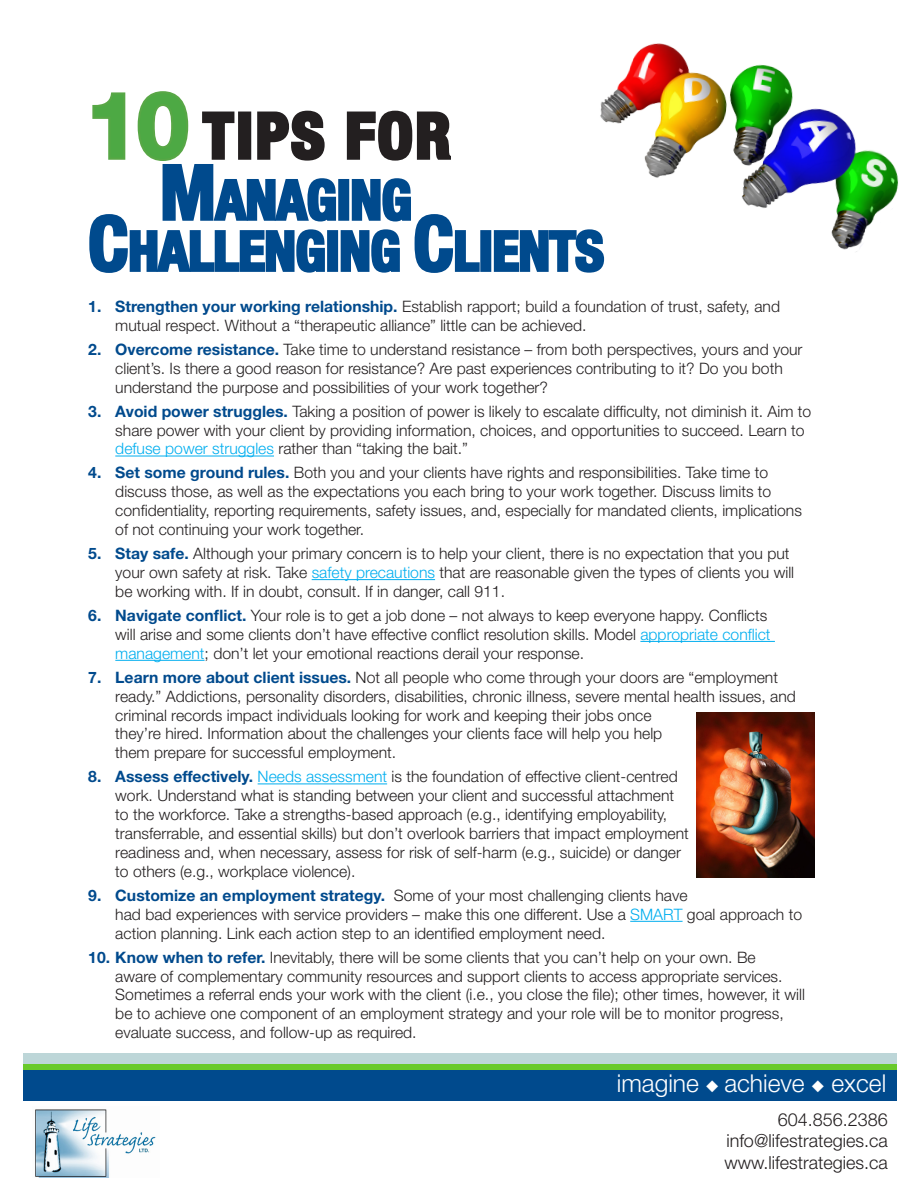
<style>
.page{position:relative;width:918px;height:1188px;background:#fff}
.page>*{position:absolute;margin:0;border:0;box-sizing:border-box;transform-origin:0 0}
.t1{font:700 condensed 61.5px "Helvetica Neue LT Std";letter-spacing:.06em;color:#231f20}
.t2{font:700 condensed 54px "Helvetica Neue LT Std";color:#004a8d}
.t3{font:300 24.6px "Helvetica Neue LT Std";color:#fff}
.t4{font:300 18px "Helvetica Neue LT Std";color:#231f20}
.t5{font:300 15.75px/18.9px "Helvetica Neue LT Std";color:#231f20}
.s1{font-stretch:normal;font-size:90px;color:#4da944}
.s2{font-size:75px}
.s3{font-weight:700;color:#004a8d}
.s4{color:#00aeef}
</style>
<div class="page">
<div style="left:23px;top:1053px;width:874px;height:11px;background:#bdd6d8"></div>
<div style="left:23px;top:1070px;width:874px;height:30px;background:#004a8d"></div>
<div style="left:23px;top:1064px;width:874px;height:6px;background:#69ca2b"></div>
<img style="left:35px;top:1109px;width:121px;height:69px">
<img style="left:600px;top:43px;width:299px;height:209px">
<hr style="left:640px;top:641px;width:135px;height:1px;background:#00aeef">
<hr style="left:630px;top:921px;width:53px;height:1px;background:#00aeef">
<svg style="left:89px;top:91px;width:391px;height:694px"></svg>
<div style="left:480px;top:230px;width:11px;height:42px;border:3px solid #004a8d"></div>
<svg style="left:493px;top:228px;width:113px;height:45px"></svg>
<img style="left:697px;top:713px;width:117px;height:165px">
<p class="t1" style="left:88px;top:98px;width:364px"><span class="s1">10</span> TIPS FOR</p>
<p class="t2" style="left:160px;top:167px;width:253px"><span class="s2">M</span>ANAGING</p>
<p class="t2" style="left:88px;top:218px;width:517px"><span class="s2">C</span>HALLENGING <span class="s2">C</span>LIENTS</p>
<p class="t5" style="left:115px;top:297px;width:666px;text-indent:-27px"><span class="s3">1. Strengthen your working relationship.</span> Establish rapport; build a foundation of trust, safety, and mutual respect. Without a “therapeutic alliance” little can be achieved.</p>
<p class="t5" style="left:115px;top:339px;width:689px;text-indent:-27px"><span class="s3">2. Overcome resistance.</span> Take time to understand resistance – from both perspectives, yours and your client’s. Is there a good reason for resistance? Are past experiences contributing to it? Do you both understand the purpose and possibilities of your work together?</p>
<p class="t5" style="left:115px;top:401px;width:697px;text-indent:-27px"><span class="s3">3. Avoid power struggles.</span> Taking a position of power is likely to escalate difficulty, not diminish it. Aim to share power with your client by providing information, choices, and opportunities to succeed. Learn to <span class="s4">defuse power struggles</span> rather than “taking the bait.”</p>
<p class="t5" style="left:115px;top:463px;width:688px;text-indent:-27px"><span class="s3">4. Set some ground rules.</span> Both you and your clients have rights and responsibilities. Take time to discuss those, as well as the expectations you each bring to your work together. Discuss limits to confidentiality, reporting requirements, safety issues, and, especially for mandated clients, implications of not continuing your work together.</p>
<p class="t5" style="left:115px;top:544px;width:680px;text-indent:-27px"><span class="s3">5. Stay safe.</span> Although your primary concern is to help your client, there is no expectation that you put your own safety at risk. Take <span class="s4">safety precautions</span> that are reasonable given the types of clients you will be working with. If in doubt, consult. If in danger, call 911.</p>
<p class="t5" style="left:115px;top:606px;width:657px;text-indent:-27px"><span class="s3">6. Navigate conflict.</span> Your role is to get a job done – not always to keep everyone happy. Conflicts will arise and some clients don’t have effective conflict resolution skills. Model <span class="s4">appropriate conflict management</span>; don’t let your emotional reactions derail your response.</p>
<p class="t5" style="left:115px;top:667px;width:682px;text-indent:-27px"><span class="s3">7. Learn more about client issues.</span> Not all people who come through your doors are “employment ready.” Addictions, personality disorders, disabilities, chronic illness, severe mental health issues, and criminal records impact individuals looking for work and keeping their jobs once<br>they’re hired. Information about the challenges your clients face will help you help<br>them prepare for successful employment.</p>
<p class="t5" style="left:115px;top:767px;width:575px;text-indent:-27px"><span class="s3">8. Assess effectively.</span> <span class="s4">Needs assessment</span> is the foundation of effective client-centred work. Understand what is standing between your client and successful attachment to the workforce. Take a strengths-based approach (e.g., identifying employability, transferrable, and essential skills) but don’t overlook barriers that impact employment readiness and, when necessary, assess for risk of self-harm (e.g., suicide) or danger to others (e.g., workplace violence).</p>
<p class="t5" style="left:115px;top:885px;width:688px;text-indent:-27px"><span class="s3">9. Customize an employment strategy.</span> Some of your most challenging clients have<br>had bad experiences with service providers – make this one different. Use a <span class="s4">SMART</span> goal approach to action planning. Link each action step to an identified employment need.</p>
<p class="t5" style="left:115px;top:947px;width:691px;text-indent:-27px"><span class="s3">10. Know when to refer.</span> Inevitably, there will be some clients that you can’t help on your own. Be<br>aware of complementary community resources and support clients to access appropriate services.<br>Sometimes a referral ends your work with the client (i.e., you close the file); other times, however, it will be to achieve one component of an employment strategy and your role will be to monitor progress, evaluate success, and follow-up as required.</p>
<p class="t3" style="left:617px;top:1068px;width:271px">imagine ◆ achieve ◆ excel</p>
<p class="t4" style="left:778px;top:1108px;width:112px">604.856.2386</p>
<p class="t4" style="left:726px;top:1130px;width:163px">info@lifestrategies.ca</p>
<p class="t4" style="left:724px;top:1152px;width:165px">www.lifestrategies.ca</p>
</div>
